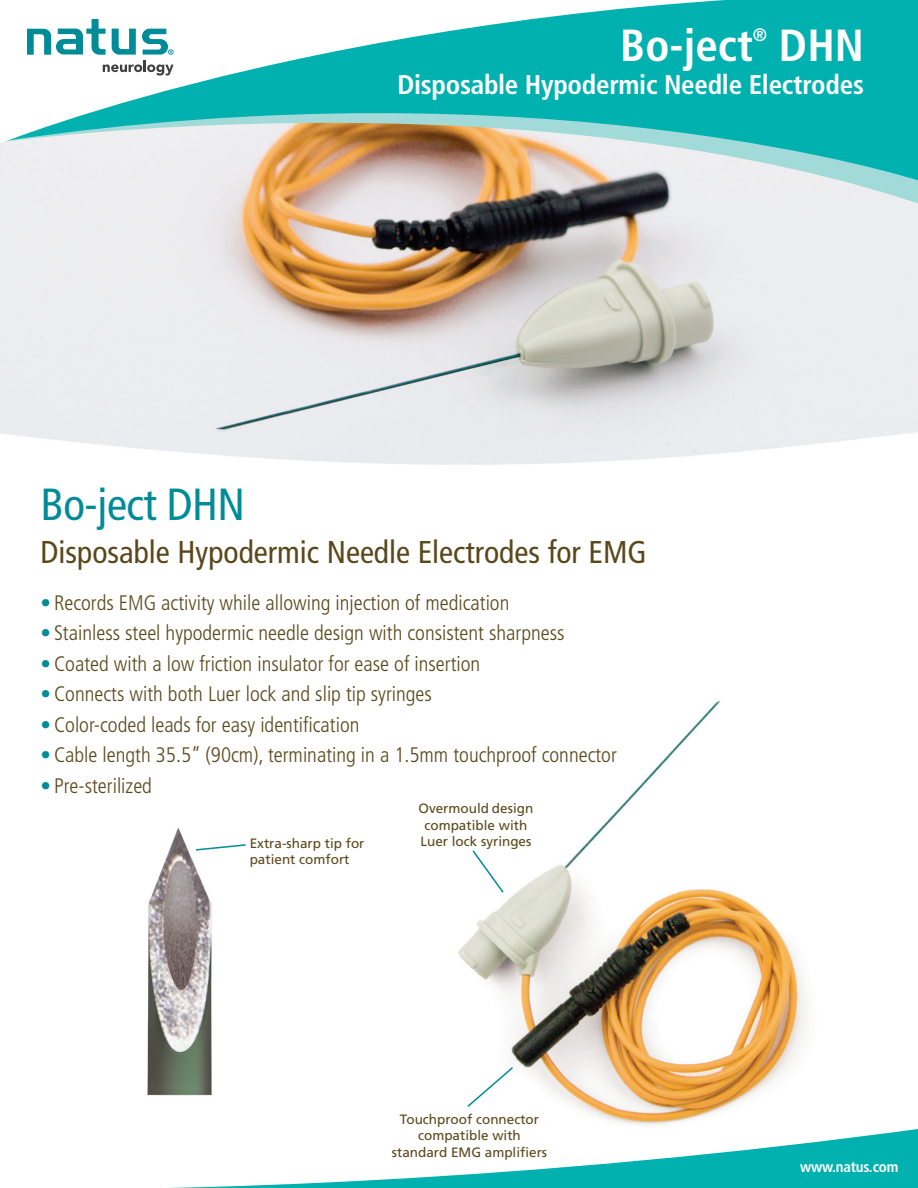
<style>
.page{position:relative;width:918px;height:1188px;background:#fff}
.page>*{position:absolute;margin:0;border:0;box-sizing:border-box;transform-origin:0 0}
.t1{font:700 condensed 45px "Frutiger LT Std";color:#fff}
.t2{font:condensed 45px "Frutiger LT Std";letter-spacing:-.01em;color:#008b98}
.t3{font:condensed 31.5px "Frutiger LT Std";color:#5a471a}
.t4{font:700 condensed 27px "Frutiger LT Std";letter-spacing:-.01em;color:#fff}
.t5{font:300 condensed 21px "Frutiger LT Std";color:#5a471a}
.t6{font:700 condensed 18px "Frutiger LT Std";color:#fff}
.t7{font:700 condensed 15px "Frutiger LT Std";letter-spacing:-.01em;color:#fff}
.t8{font:13.5px/16.5px "Frutiger LT Std";color:#5a471a;text-align:center}
.s1{font-weight:400;font-stretch:normal;color:#008b98}
</style>
<div class="page">
<svg style="left:169px;top:1129px;width:749px;height:59px"></svg>
<img style="left:0;top:145px;width:918px;height:320px">
<svg style="left:1px;top:189px;width:917px;height:24px;background:#c7c0bd"></svg>
<svg style="left:1px;top:145px;width:917px;height:44px;background:#ccccbf"></svg>
<svg style="left:0;top:0;width:918px;height:145px;fill:#00b1b0"></svg>
<svg style="left:112px;top:29px;width:24px;height:26px"></svg>
<svg style="left:27px;top:19px;width:79px;height:36px"></svg>
<svg style="left:142px;top:29px;width:32px;height:26px"></svg>
<svg style="left:103px;top:61px;width:71px;height:15px"></svg>
<img style="left:393px;top:701px;width:431px;height:439px">
<img style="left:147px;top:828px;width:65px;height:268px">
<svg style="left:194px;top:843px;width:52px;height:9px"></svg>
<svg style="left:471px;top:849px;width:34px;height:45px"></svg>
<svg style="left:466px;top:1066px;width:49px;height:43px"></svg>
<h1 class="t1" style="left:620px;top:19px;width:134px">Bo-ject</h1>
<p class="t6" style="left:753px;top:24px;width:16px">®</p>
<h1 class="t1" style="left:779px;top:19px;width:87px">DHN</h1>
<p class="t4" style="left:397px;top:69px;width:468px">Disposable Hypodermic Needle Electrodes</p>
<h1 class="t2" style="left:40px;top:478px;width:206px">Bo-ject DHN</h1>
<h2 class="t3" style="left:40px;top:533px;width:608px">Disposable Hypodermic Needle Electrodes for EMG</h2>
<p class="t5" style="left:40px;top:591px;width:470px"><span class="s1">•</span> Records EMG activity while allowing injection of medication</p>
<p class="t5" style="left:40px;top:621px;width:526px"><span class="s1">•</span> Stainless steel hypodermic needle design with consistent sharpness</p>
<p class="t5" style="left:40px;top:652px;width:441px"><span class="s1">•</span> Coated with a low friction insulator for ease of insertion</p>
<p class="t5" style="left:40px;top:682px;width:393px"><span class="s1">•</span> Connects with both Luer lock and slip tip syringes</p>
<p class="t5" style="left:40px;top:713px;width:321px"><span class="s1">•</span> Color-coded leads for easy identification</p>
<p class="t5" style="left:40px;top:743px;width:578px"><span class="s1">•</span> Cable length 35.5” (90cm), terminating in a 1.5mm touchproof connector</p>
<p class="t5" style="left:40px;top:774px;width:113px"><span class="s1">•</span> Pre-sterilized</p>
<p class="t8" style="left:250px;top:835px;width:116px;text-align:left">Extra-sharp tip for patient comfort</p>
<p class="t8" style="left:418px;top:801px;width:116px">Overmould design compatible with<br>Luer lock syringes</p>
<p class="t8" style="left:392px;top:1111px;width:157px">Touchproof connector compatible with standard EMG amplifiers</p>
<p class="t7" style="left:800px;top:1158px;width:100px">www.natus.com</p>
</div>
